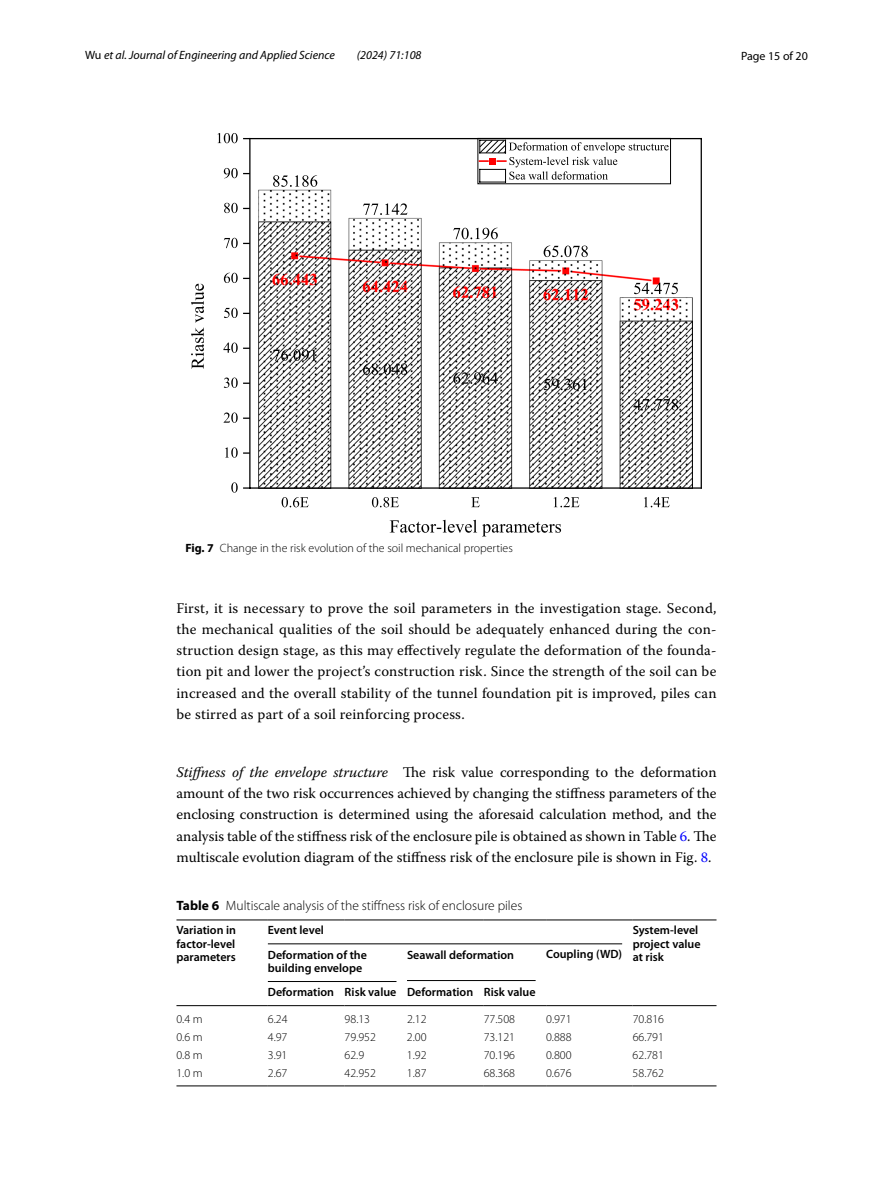
<style>
.page{position:relative;width:893px;height:1187px;background:#fff}
.page>*{position:absolute;margin:0;border:0;box-sizing:border-box;transform-origin:0 0}
.t1{font:14.7px/21.3px "Warnock Pro";letter-spacing:.01em;color:#000;text-align:justify}
.t2{font:300 13.5px "Myriad Pro";color:#000}
.t3{font:300 12px "Myriad Pro";color:#000}
.t4{font:600 12px/13.5px "Myriad Pro";color:#000;text-align:justify}
.t5{font:italic 12px "Myriad Pro";color:#000}
.t6{font:12px "Myriad Pro";color:#000}
.s1{font-style:normal}
.s2{font-weight:700}
.s3{font-style:italic}
.s4{color:#00f}
</style>
<div class="page">
<img style="left:258px;top:169px;width:435px;height:318px">
<svg style="left:273px;top:349px;width:43px;height:12px"></svg>
<svg style="left:363px;top:363px;width:44px;height:12px"></svg>
<svg style="left:453px;top:372px;width:45px;height:12px"></svg>
<svg style="left:544px;top:378px;width:43px;height:12px"></svg>
<svg style="left:633px;top:399px;width:45px;height:11px"></svg>
<svg style="left:273px;top:175px;width:44px;height:12px"></svg>
<svg style="left:363px;top:203px;width:44px;height:12px"></svg>
<svg style="left:453px;top:228px;width:45px;height:11px"></svg>
<svg style="left:544px;top:245px;width:44px;height:12px"></svg>
<svg style="left:634px;top:282px;width:44px;height:12px"></svg>
<hr style="left:250px;top:487px;width:451px;height:1px;background:#000">
<hr style="left:249px;top:139px;width:1px;height:349px;background:#000">
<svg style="left:282px;top:497px;width:117px;height:10px"></svg>
<svg style="left:471px;top:497px;width:9px;height:10px"></svg>
<svg style="left:554px;top:497px;width:116px;height:10px"></svg>
<svg style="left:231px;top:482px;width:19px;height:10px"></svg>
<svg style="left:225px;top:447px;width:25px;height:10px"></svg>
<svg style="left:224px;top:412px;width:26px;height:11px"></svg>
<svg style="left:224px;top:377px;width:26px;height:11px"></svg>
<svg style="left:223px;top:342px;width:27px;height:11px"></svg>
<svg style="left:224px;top:308px;width:26px;height:10px"></svg>
<svg style="left:224px;top:273px;width:26px;height:10px"></svg>
<svg style="left:224px;top:238px;width:26px;height:10px"></svg>
<svg style="left:224px;top:203px;width:26px;height:10px"></svg>
<svg style="left:224px;top:168px;width:26px;height:10px"></svg>
<svg style="left:217px;top:133px;width:33px;height:10px"></svg>
<svg style="left:478px;top:139px;width:193px;height:45px"></svg>
<svg style="left:479px;top:139px;width:190px;height:44px"></svg>
<svg style="left:390px;top:519px;width:171px;height:17px"></svg>
<svg style="left:191px;top:284px;width:13px;height:85px"></svg>
<hr style="left:250px;top:138px;width:451px;height:1px;background:#000">
<hr style="left:701px;top:139px;width:1px;height:349px;background:#000">
<hr style="left:176px;top:919px;width:92px;height:1px;background:#000">
<hr style="left:176px;top:1005px;width:92px;height:1px;background:#000">
<hr style="left:268px;top:919px;width:77px;height:1px;background:#000">
<hr style="left:345px;top:919px;width:62px;height:1px;background:#000">
<hr style="left:407px;top:919px;width:77px;height:1px;background:#000">
<hr style="left:484px;top:919px;width:62px;height:1px;background:#000">
<hr style="left:546px;top:919px;width:87px;height:1px;background:#000">
<hr style="left:633px;top:919px;width:83px;height:1px;background:#000">
<hr style="left:633px;top:1005px;width:83px;height:1px;background:#000">
<hr style="left:546px;top:1005px;width:87px;height:1px;background:#000">
<hr style="left:268px;top:1005px;width:77px;height:1px;background:#000">
<hr style="left:345px;top:1005px;width:62px;height:1px;background:#000">
<hr style="left:407px;top:1005px;width:77px;height:1px;background:#000">
<hr style="left:484px;top:1005px;width:62px;height:1px;background:#000">
<hr style="left:176px;top:1085px;width:92px;height:1px;background:#000">
<hr style="left:268px;top:1085px;width:77px;height:1px;background:#000">
<hr style="left:345px;top:1085px;width:62px;height:1px;background:#000">
<hr style="left:407px;top:1085px;width:77px;height:1px;background:#000">
<hr style="left:484px;top:1085px;width:62px;height:1px;background:#000">
<hr style="left:546px;top:1085px;width:87px;height:1px;background:#000">
<hr style="left:633px;top:1085px;width:83px;height:1px;background:#000">
<hr style="left:268px;top:943px;width:354px;height:1px;background:#000">
<hr style="left:268px;top:981px;width:128px;height:1px;background:#000">
<hr style="left:407px;top:980px;width:129px;height:1px;background:#000">
<p class="t5" style="left:85px;top:48px;width:251px"><span class="s1">Wu</span> et al. Journal of Engineering and Applied Science</p>
<p class="t5" style="left:357px;top:48px;width:66px">(2024) 71:108</p>
<p class="t6" style="left:741px;top:48px;width:68px">Page 15 of 20</p>
<p class="t3" style="left:185px;top:541px;width:329px"><span class="s2">Fig. 7</span> Change in the risk evolution of the soil mechanical properties</p>
<p class="t1" style="left:176px;top:597px;width:542px">First, it is necessary to prove the soil parameters in the investigation stage. Second, the mechanical qualities of the soil should be adequately enhanced during the con&shy;struction design stage, as this may effectively regulate the deformation of the founda&shy;tion pit and lower the project’s construction risk. Since the strength of the soil can be increased and the overall stability of the tunnel foundation pit is improved, piles can be stirred as part of a soil reinforcing process.</p>
<p class="t1" style="left:176px;top:761px;width:542px"><span class="s3">Stiffness of the envelope structure</span> The risk value corresponding to the deformation amount of the two risk occurrences achieved by changing the stiffness parameters of the enclosing construction is determined using the aforesaid calculation method, and the analysis table of the stiffness risk of the enclosure pile is obtained as shown in Table <span class="s4">6</span>. The multiscale evolution diagram of the stiffness risk of the enclosure pile is shown in Fig. <span class="s4">8</span>.</p>
<p class="t2" style="left:176px;top:898px;width:347px"><span class="s2">Table 6</span> Multiscale analysis of the stiffness risk of enclosure piles</p>
<p class="t4" style="left:176px;top:923px;width:61px">Variation in factor-level parameters</p>
<p class="t4" style="left:268px;top:923px;width:58px">Event level</p>
<p class="t4" style="left:633px;top:923px;width:69px">System-level project value</p>
<p class="t4" style="left:407px;top:947px;width:109px">Seawall deformation</p>
<p class="t4" style="left:546px;top:947px;width:77px">Coupling (WD)</p>
<p class="t4" style="left:268px;top:984px;width:269px">Deformation Risk value Deformation Risk value</p>
<p class="t4" style="left:268px;top:947px;width:101px">Deformation of the</p>
<p class="t4" style="left:633px;top:950px;width:33px">at risk</p>
<p class="t4" style="left:268px;top:960px;width:96px">building envelope</p>
<p class="t3" style="left:176px;top:1012px;width:28px">0.4 m</p>
<p class="t3" style="left:268px;top:1012px;width:21px">6.24</p>
<p class="t3" style="left:345px;top:1012px;width:27px">98.13</p>
<p class="t3" style="left:407px;top:1012px;width:21px">2.12</p>
<p class="t3" style="left:484px;top:1012px;width:33px">77.508</p>
<p class="t3" style="left:546px;top:1012px;width:27px">0.971</p>
<p class="t3" style="left:633px;top:1012px;width:33px">70.816</p>
<p class="t3" style="left:176px;top:1030px;width:28px">0.6 m</p>
<p class="t3" style="left:268px;top:1030px;width:21px">4.97</p>
<p class="t3" style="left:345px;top:1030px;width:33px">79.952</p>
<p class="t3" style="left:407px;top:1030px;width:21px">2.00</p>
<p class="t3" style="left:484px;top:1030px;width:33px">73.121</p>
<p class="t3" style="left:546px;top:1030px;width:27px">0.888</p>
<p class="t3" style="left:633px;top:1030px;width:33px">66.791</p>
<p class="t3" style="left:176px;top:1048px;width:28px">0.8 m</p>
<p class="t3" style="left:268px;top:1048px;width:21px">3.91</p>
<p class="t3" style="left:345px;top:1048px;width:21px">62.9</p>
<p class="t3" style="left:407px;top:1048px;width:21px">1.92</p>
<p class="t3" style="left:484px;top:1048px;width:33px">70.196</p>
<p class="t3" style="left:546px;top:1048px;width:27px">0.800</p>
<p class="t3" style="left:633px;top:1048px;width:33px">62.781</p>
<p class="t3" style="left:176px;top:1066px;width:28px">1.0 m</p>
<p class="t3" style="left:268px;top:1066px;width:21px">2.67</p>
<p class="t3" style="left:345px;top:1066px;width:33px">42.952</p>
<p class="t3" style="left:407px;top:1066px;width:21px">1.87</p>
<p class="t3" style="left:484px;top:1066px;width:33px">68.368</p>
<p class="t3" style="left:546px;top:1066px;width:27px">0.676</p>
<p class="t3" style="left:633px;top:1066px;width:33px">58.762</p>
</div>
